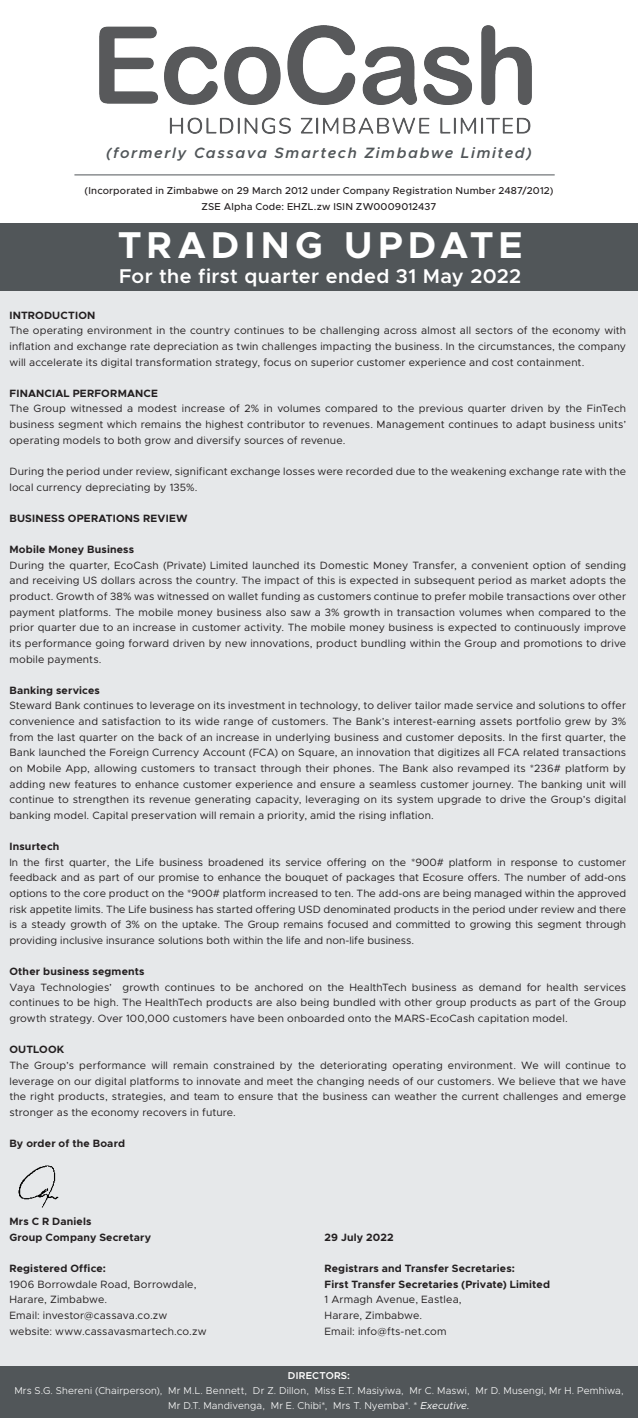
<style>
.page{position:relative;width:638px;height:1418px;background:#fff}
.page>*{position:absolute;margin:0;border:0;box-sizing:border-box;transform-origin:0 0}
.t1{font:700 37.5px "Metropolis";letter-spacing:.135em;color:#fff}
.t2{font:600 20px "Metropolis";letter-spacing:.02em;color:#fff}
.body{font:italic 600 15px "Metropolis";letter-spacing:.105em;color:#515659}
.body-2{font:10.62px/15.6px "Metropolis";letter-spacing:.015em;color:#231f20;text-align:justify}
.body-3{font:700 10.62px "Metropolis";letter-spacing:.015em;color:#231f20}
.t3{font:300 10px "Metropolis";letter-spacing:.02em;color:#fff}
.body-4{font:500 10px "Metropolis";letter-spacing:.02em;color:#231f20}
.t4{font:600 10px "Metropolis";letter-spacing:.025em;color:#fff}
.s1{font-weight:400;font-style:italic}
</style>
<div class="page">
<div style="left:0;top:291px;width:638px;height:1074px;background:#e6e8ea"></div>
<div style="left:0;top:224px;width:638px;height:67px;background:#515659"></div>
<img style="left:18px;top:1165px;width:41px;height:41px">
<hr style="left:74px;top:175px;width:481px;height:1px;background:#515659">
<img style="left:100px;top:26px;width:432px;height:108px">
<div style="left:0;top:1366px;width:638px;height:51px;background:#515659"></div>
<p class="body" style="left:106px;top:144px;width:427px">(formerly Cassava Smartech Zimbabwe Limited)</p>
<p class="body-4" style="left:85px;top:184px;width:470px">(Incorporated in Zimbabwe on 29 March 2012 under Company Registration Number 2487/2012)</p>
<p class="body-4" style="left:201px;top:200px;width:237px">ZSE Alpha Code: EHZL.zw ISIN ZW0009012437</p>
<p class="t1" style="left:118px;top:221px;width:406px">TRADING UPDATE</p>
<p class="t2" style="left:119px;top:264px;width:404px">For the first quarter ended 31 May 2022</p>
<p class="body-3" style="left:9px;top:308px;width:87px">INTRODUCTION</p>
<p class="body-2" style="left:9px;top:323px;width:618px">The operating environment in the country continues to be challenging across almost all sectors of the economy with inflation and exchange rate depreciation as twin challenges impacting the business. In the circumstances, the company will accelerate its digital transformation strategy, focus on superior customer experience and cost containment.</p>
<p class="body-3" style="left:9px;top:386px;width:150px">FINANCIAL PERFORMANCE</p>
<p class="body-2" style="left:9px;top:401px;width:618px">The Group witnessed a modest increase of 2% in volumes compared to the previous quarter driven by the FinTech business segment which remains the highest contributor to revenues. Management continues to adapt business units’ operating models to both grow and diversify sources of revenue.</p>
<p class="body-2" style="left:9px;top:463px;width:618px">During the period under review, significant exchange losses were recorded due to the weakening exchange rate with the local currency depreciating by 135%.</p>
<p class="body-3" style="left:9px;top:511px;width:180px">BUSINESS OPERATIONS REVIEW</p>
<p class="body-3" style="left:9px;top:542px;width:126px">Mobile Money Business</p>
<p class="body-2" style="left:9px;top:557px;width:618px">During the quarter, EcoCash (Private) Limited launched its Domestic Money Transfer, a convenient option of sending and receiving US dollars across the country. The impact of this is expected in subsequent period as market adopts the product. Growth of 38% was witnessed on wallet funding as customers continue to prefer mobile transactions over other payment platforms. The mobile money business also saw a 3% growth in transaction volumes when compared to the prior quarter due to an increase in customer activity. The mobile money business is expected to continuously improve its performance going forward driven by new innovations, product bundling within the Group and promotions to drive mobile payments.</p>
<p class="body-3" style="left:9px;top:683px;width:92px">Banking services</p>
<p class="body-2" style="left:9px;top:698px;width:618px">Steward Bank continues to leverage on its investment in technology, to deliver tailor made service and solutions to offer convenience and satisfaction to its wide range of customers. The Bank’s interest-earning assets portfolio grew by 3% from the last quarter on the back of an increase in underlying business and customer deposits. In the first quarter, the Bank launched the Foreign Currency Account (FCA) on Square, an innovation that digitizes all FCA related transactions on Mobile App, allowing customers to transact through their phones. The Bank also revamped its *236# platform by adding new features to enhance customer experience and ensure a seamless customer journey. The banking unit will continue to strengthen its revenue generating capacity, leveraging on its system upgrade to drive the Group’s digital banking model. Capital preservation will remain a priority, amid the rising inflation.</p>
<p class="body-3" style="left:9px;top:839px;width:52px">Insurtech</p>
<p class="body-2" style="left:9px;top:854px;width:618px">In the first quarter, the Life business broadened its service offering on the *900# platform in response to customer feedback and as part of our promise to enhance the bouquet of packages that Ecosure offers. The number of add-ons options to the core product on the *900# platform increased to ten. The add-ons are being managed within the approved risk appetite limits. The Life business has started offering USD denominated products in the period under review and there is a steady growth of 3% on the uptake. The Group remains focused and committed to growing this segment through providing inclusive insurance solutions both within the life and non-life business.</p>
<p class="body-3" style="left:9px;top:964px;width:137px">Other business segments</p>
<p class="body-2" style="left:9px;top:979px;width:618px">Vaya Technologies’ growth continues to be anchored on the HealthTech business as demand for health services continues to be high. The HealthTech products are also being bundled with other group products as part of the Group growth strategy. Over 100,000 customers have been onboarded onto the MARS-EcoCash capitation model.</p>
<p class="body-3" style="left:9px;top:1042px;width:56px">OUTLOOK</p>
<p class="body-2" style="left:9px;top:1057px;width:618px">The Group’s performance will remain constrained by the deteriorating operating environment. We will continue to leverage on our digital platforms to innovate and meet the changing needs of our customers. We believe that we have the right products, strategies, and team to ensure that the business can weather the current challenges and emerge stronger as the economy recovers in future.</p>
<p class="body-3" style="left:9px;top:1136px;width:117px">By order of the Board</p>
<p class="body-3" style="left:9px;top:1214px;width:83px">Mrs C R Daniels</p>
<p class="body-3" style="left:9px;top:1230px;width:143px">Group Company Secretary</p>
<p class="body-3" style="left:324px;top:1230px;width:70px">29 July 2022</p>
<p class="body-3" style="left:9px;top:1261px;width:98px">Registered Office:</p>
<p class="body-3" style="left:324px;top:1261px;width:192px">Registrars and Transfer Secretaries:</p>
<p class="body-2" style="left:9px;top:1276px;width:188px">1906 Borrowdale Road, Borrowdale,</p>
<p class="body-3" style="left:324px;top:1277px;width:227px">First Transfer Secretaries (Private) Limited</p>
<p class="body-2" style="left:9px;top:1291px;width:99px">Harare, Zimbabwe.</p>
<p class="body-2" style="left:324px;top:1291px;width:139px">1 Armagh Avenue, Eastlea,</p>
<p class="body-2" style="left:9px;top:1307px;width:159px">Email: investor@cassava.co.zw</p>
<p class="body-2" style="left:324px;top:1307px;width:99px">Harare, Zimbabwe.</p>
<p class="body-2" style="left:9px;top:1323px;width:199px">website: www.cassavasmartech.co.zw</p>
<p class="body-2" style="left:324px;top:1323px;width:123px">Email: info@fts-net.com</p>
<p class="t4" style="left:288px;top:1369px;width:64px">DIRECTORS:</p>
<p class="t3" style="left:14px;top:1384px;width:611px">Mrs S.G. Shereni (Chairperson), Mr M.L. Bennett, Dr Z. Dillon, Miss E.T. Masiyiwa, Mr C. Maswi, Mr D. Musengi, Mr H. Pemhiwa,</p>
<p class="t3" style="left:168px;top:1399px;width:303px">Mr D.T. Mandivenga, Mr E. Chibi*, Mrs T. Nyemba*. * <span class="s1">Executive.</span></p>
</div>
